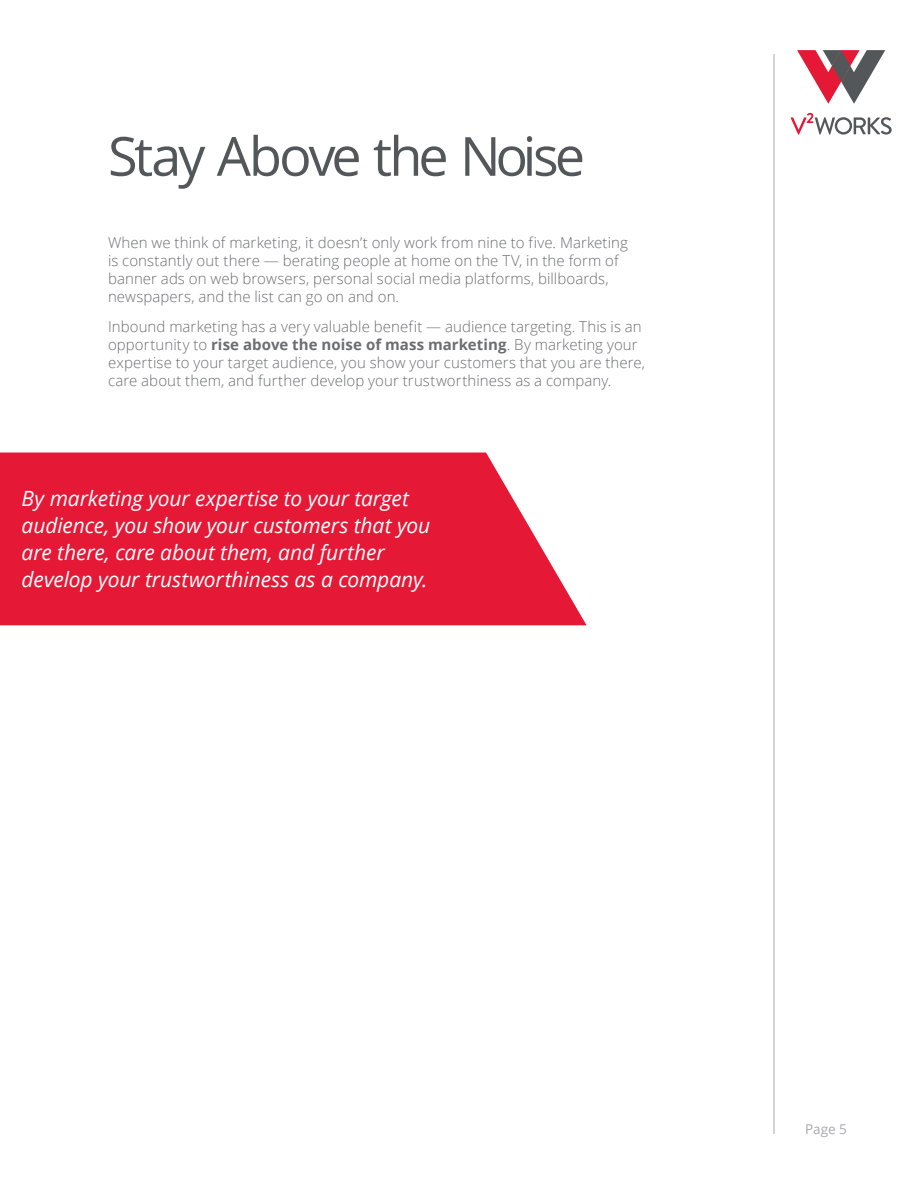
<style>
.page{position:relative;width:918px;height:1188px;background:#fff}
.page>*{position:absolute;margin:0;border:0;box-sizing:border-box;transform-origin:0 0}
.Top_Header_Gray{font:54px "Open Sans";letter-spacing:-.065em;color:#54575a}
.Red_Box_Reverse{font:italic 21px/27px "Open Sans";letter-spacing:-.005em;color:#fff}
.Content{font:300 15px/18px "Open Sans";letter-spacing:.005em;color:#6c6d70}
.t1{font:13.5px "Open Sans";color:#a8a9ad}
.s1{font-weight:700}
</style>
<div class="page">
<svg style="left:797px;top:50px;width:88px;height:54px"></svg>
<svg style="left:791px;top:113px;width:101px;height:22px"></svg>
<hr style="left:774px;top:54px;width:1px;height:1080px;background:#a8a9ad">
<svg style="left:0;top:453px;width:587px;height:172px;background:#e72c47"></svg>
<p class="Top_Header_Gray" style="left:108px;top:119px;width:479px">Stay Above the Noise</p>
<p class="Content" style="left:108px;top:233px;width:521px">When we think of marketing, it doesn’t only work from nine to five. Marketing is constantly out there — berating people at home on the TV, in the form of banner ads on web browsers, personal social media platforms, billboards, newspapers, and the list can go on and on.</p>
<p class="Content" style="left:108px;top:317px;width:539px">Inbound marketing has a very valuable benefit — audience targeting. This is an opportunity to <span class="s1">rise above the noise of mass marketing</span>. By marketing your expertise to your target audience, you show your customers that you are there, care about them, and further develop your trustworthiness as a company.</p>
<p class="Red_Box_Reverse" style="left:22px;top:485px;width:410px">By marketing your expertise to your target audience, you show your customers that you are there, care about them, and further develop your trustworthiness as a company.</p>
<p class="t1" style="left:805px;top:1120px;width:43px">Page 5</p>
</div>
